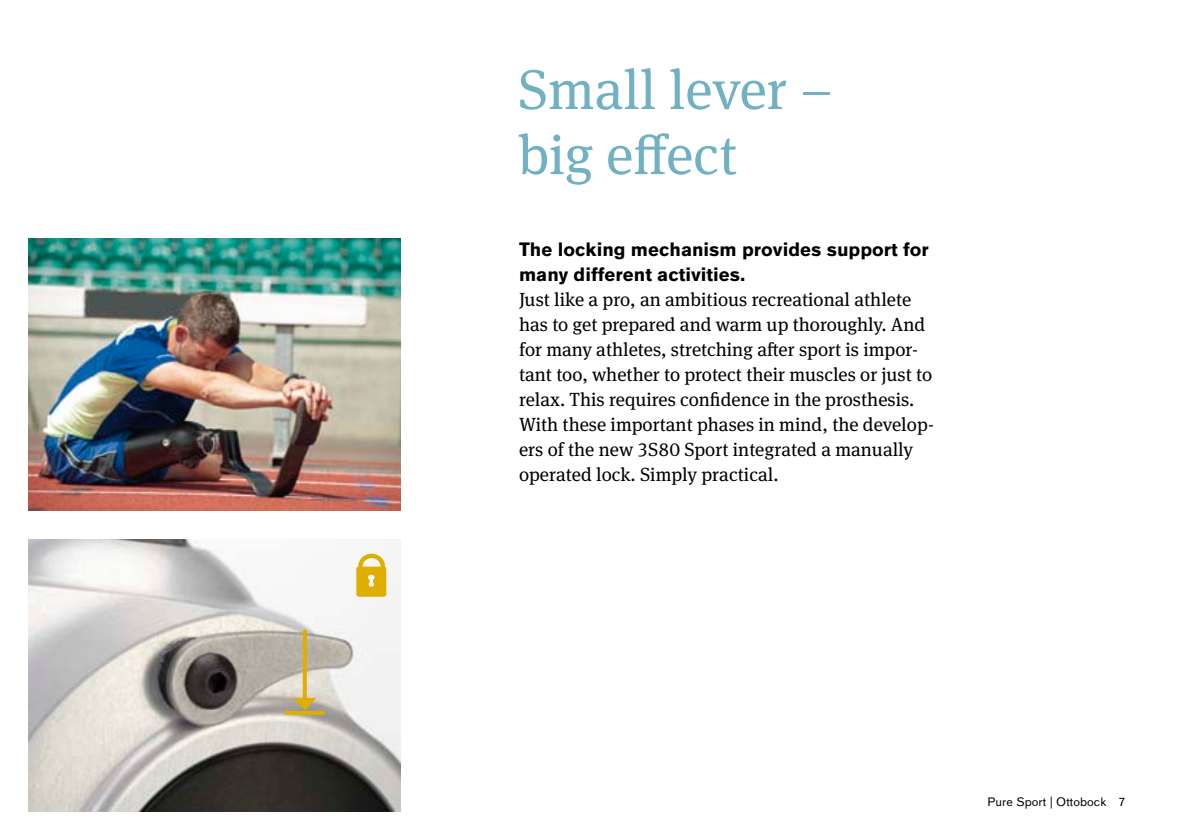
<style>
.page{position:relative;width:1191px;height:840px;background:#fff}
.page>*{position:absolute;margin:0;border:0;box-sizing:border-box;transform-origin:0 0}
.t1{font:56px/65px "OBO Serif";color:#71b1c2}
.t2{font:19px/25px "OBO Serif";color:#000}
.t3{font:700 19px/25px "OBO Sans";color:#000}
.t4{font:12px "OBO Sans";letter-spacing:.005em;color:#000}
</style>
<div class="page">
<img style="left:28px;top:238px;width:373px;height:272px">
<img style="left:28px;top:539px;width:373px;height:272px">
<svg style="left:356px;top:553px;width:30px;height:43px"></svg>
<svg style="left:303px;top:631px;width:4px;height:66px"></svg>
<svg style="left:293px;top:697px;width:23px;height:13px"></svg>
<svg style="left:286px;top:710px;width:37px;height:4px"></svg>
<h1 class="t1" style="left:518px;top:57px;width:316px">Small lever – big effect</h1>
<p class="t3" style="left:519px;top:236px;width:411px">The locking mechanism provides support for many different activities.</p>
<p class="t2" style="left:519px;top:286px;width:416px">Just like a pro, an ambitious recreational athlete has to get prepared and warm up thoroughly. And for many athletes, stretching after sport is impor&shy;tant too, whether to protect their muscles or just to relax. This requires confidence in the prosthesis.<br>With these important phases in mind, the develop&shy;ers of the new 3S80 Sport integrated a manually operated lock. Simply practical.</p>
<p class="t4" style="left:987px;top:794px;width:139px">Pure Sport | Ottobock 7</p>
</div>
